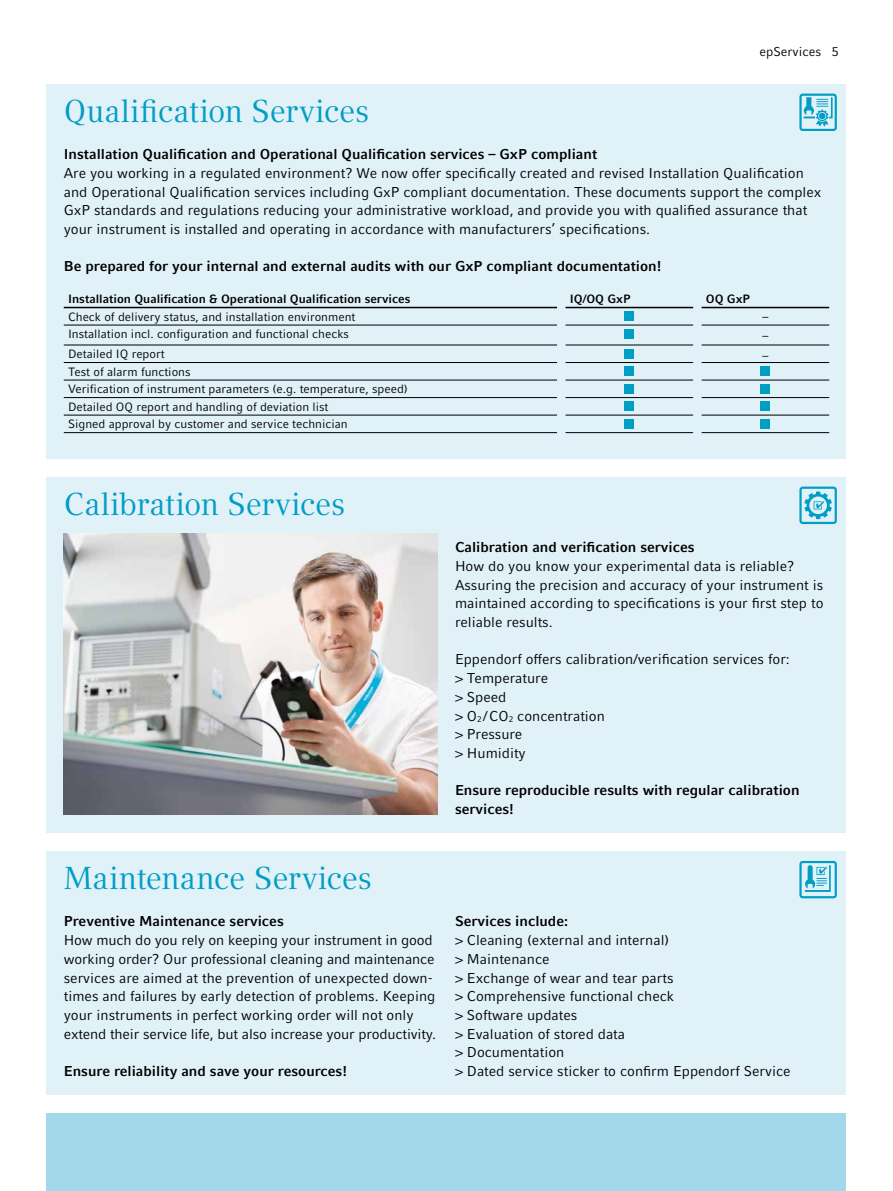
<style>
.page{position:relative;width:893px;height:1191px;background:#fff}
.page>*{position:absolute;margin:0;border:0;box-sizing:border-box;transform-origin:0 0}
.t1{font:31.5px "Compatil Textfor Eppendorf";letter-spacing:-.005em;color:#009dc5}
.t2{font:14.25px/18.8px "Compatil Factfor Eppendorf";color:#000}
.t3{font:700 14.25px/18.8px "Compatil Factfor Eppendorf";color:#000}
.t4{font:12.75px "Compatil Factfor Eppendorf";color:#000}
.t5{font:12px/17.5px "Compatil Factfor Eppendorf";color:#000}
.t6{font:700 12px "Compatil Factfor Eppendorf";color:#000}
</style>
<div class="page">
<div style="left:47px;top:851px;width:799px;height:243px;background:#e0f1f8"></div>
<div style="left:47px;top:477px;width:799px;height:356px;background:#e0f1f8"></div>
<div style="left:47px;top:84px;width:799px;height:374px;background:#e0f1f8"></div>
<div style="left:47px;top:1113px;width:799px;height:78px;background:#a3d8ea"></div>
<img style="left:64px;top:533px;width:374px;height:281px">
<svg style="left:799px;top:486px;width:38px;height:38px"></svg>
<svg style="left:799px;top:861px;width:38px;height:37px"></svg>
<hr style="left:64px;top:325px;width:493px;height:1px;background:#000">
<hr style="left:64px;top:345px;width:493px;height:1px;background:#000">
<hr style="left:64px;top:362px;width:493px;height:1px;background:#000">
<hr style="left:64px;top:380px;width:493px;height:1px;background:#000">
<hr style="left:64px;top:397px;width:493px;height:1px;background:#000">
<hr style="left:64px;top:415px;width:493px;height:1px;background:#000">
<hr style="left:566px;top:325px;width:127px;height:1px;background:#000">
<hr style="left:702px;top:325px;width:127px;height:1px;background:#000">
<hr style="left:566px;top:345px;width:127px;height:1px;background:#000">
<hr style="left:702px;top:345px;width:127px;height:1px;background:#000">
<hr style="left:566px;top:362px;width:127px;height:1px;background:#000">
<hr style="left:702px;top:362px;width:127px;height:1px;background:#000">
<hr style="left:566px;top:380px;width:127px;height:1px;background:#000">
<hr style="left:702px;top:380px;width:127px;height:1px;background:#000">
<hr style="left:566px;top:397px;width:127px;height:1px;background:#000">
<hr style="left:702px;top:397px;width:127px;height:1px;background:#000">
<hr style="left:566px;top:415px;width:127px;height:1px;background:#000">
<hr style="left:702px;top:415px;width:127px;height:1px;background:#000">
<hr style="left:64px;top:307px;width:493px;height:1px;background:#000">
<hr style="left:566px;top:307px;width:127px;height:1px;background:#000">
<hr style="left:702px;top:307px;width:127px;height:1px;background:#000">
<hr style="left:64px;top:432px;width:493px;height:1px;background:#000">
<hr style="left:566px;top:432px;width:127px;height:1px;background:#000">
<hr style="left:702px;top:432px;width:127px;height:1px;background:#000">
<div style="left:625px;top:312px;width:9px;height:9px;background:#009dc5"></div>
<div style="left:625px;top:329px;width:9px;height:9px;background:#009dc5"></div>
<div style="left:625px;top:349px;width:9px;height:9px;background:#009dc5"></div>
<div style="left:625px;top:367px;width:9px;height:9px;background:#009dc5"></div>
<div style="left:761px;top:367px;width:9px;height:9px;background:#009dc5"></div>
<div style="left:625px;top:384px;width:9px;height:9px;background:#009dc5"></div>
<div style="left:761px;top:384px;width:9px;height:9px;background:#009dc5"></div>
<div style="left:625px;top:402px;width:9px;height:9px;background:#009dc5"></div>
<div style="left:761px;top:402px;width:9px;height:9px;background:#009dc5"></div>
<div style="left:625px;top:419px;width:9px;height:9px;background:#009dc5"></div>
<div style="left:761px;top:419px;width:9px;height:9px;background:#009dc5"></div>
<svg style="left:799px;top:94px;width:38px;height:37px"></svg>
<p class="t4" style="left:759px;top:44px;width:81px">epServices 5</p>
<h1 class="t1" style="left:64px;top:92px;width:307px">Qualification Services</h1>
<p class="t3" style="left:64px;top:145px;width:535px">Installation Qualification and Operational Qualification services – GxP compliant</p>
<p class="t2" style="left:64px;top:163px;width:759px">Are you working in a regulated environment? We now offer specifically created and revised Installation Qualification and Operational Qualification services including GxP compliant documentation. These documents support the complex GxP standards and regulations reducing your administrative workload, and provide you with qualified assurance that your instrument is installed and operating in accordance with manufacturers’ specifications.</p>
<p class="t3" style="left:64px;top:257px;width:599px">Be prepared for your internal and external audits with our GxP compliant documentation!</p>
<p class="t6" style="left:68px;top:292px;width:344px">Installation Qualification &amp; Operational Qualification services</p>
<p class="t6" style="left:570px;top:292px;width:62px">IQ/OQ GxP</p>
<p class="t6" style="left:706px;top:292px;width:46px">OQ GxP</p>
<p class="t5" style="left:68px;top:308px;width:289px">Check of delivery status, and installation environment</p>
<p class="t5" style="left:762px;top:308px;width:7px">–</p>
<p class="t5" style="left:68px;top:325px;width:282px">Installation incl. configuration and functional checks</p>
<p class="t5" style="left:762px;top:327px;width:7px">–</p>
<p class="t5" style="left:68px;top:345px;width:98px">Detailed IQ report</p>
<p class="t5" style="left:762px;top:347px;width:7px">–</p>
<p class="t5" style="left:68px;top:363px;width:341px">Test of alarm functions<br>Verification of instrument parameters (e.g. temperature, speed)<br>Detailed OQ report and handling of deviation list<br>Signed approval by customer and service technician</p>
<h1 class="t1" style="left:64px;top:485px;width:283px">Calibration Services</h1>
<p class="t3" style="left:455px;top:538px;width:241px">Calibration and verification services</p>
<p class="t2" style="left:455px;top:556px;width:370px">How do you know your experimental data is reliable?<br>Assuring the precision and accuracy of your instrument is maintained according to specifications is your first step to reliable results.</p>
<p class="t2" style="left:455px;top:650px;width:336px">Eppendorf offers calibration/verification services for: &gt; Temperature<br>&gt; Speed<br>&gt; O<sub>2</sub> / CO<sub>2</sub> concentration<br>&gt; Pressure<br>&gt; Humidity</p>
<p class="t3" style="left:455px;top:781px;width:346px">Ensure reproducible results with regular calibration services!</p>
<h1 class="t1" style="left:64px;top:859px;width:310px">Maintenance Services</h1>
<p class="t3" style="left:64px;top:912px;width:222px">Preventive Maintenance services</p>
<p class="t2" style="left:64px;top:931px;width:374px">How much do you rely on keeping your instrument in good working order? Our professional cleaning and maintenance services are aimed at the prevention of unexpected down&shy;times and failures by early detection of problems. Keeping your instruments in perfect working order will not only extend their service life, but also increase your productivity.</p>
<p class="t3" style="left:64px;top:1062px;width:285px">Ensure reliability and save your resources!</p>
<p class="t3" style="left:455px;top:912px;width:115px">Services include:</p>
<p class="t2" style="left:455px;top:931px;width:337px">&gt; Cleaning (external and internal)<br>&gt; Maintenance<br>&gt; Exchange of wear and tear parts<br>&gt; Comprehensive functional check<br>&gt; Software updates<br>&gt; Evaluation of stored data<br>&gt; Documentation<br>&gt; Dated service sticker to confirm Eppendorf Service</p>
</div>
